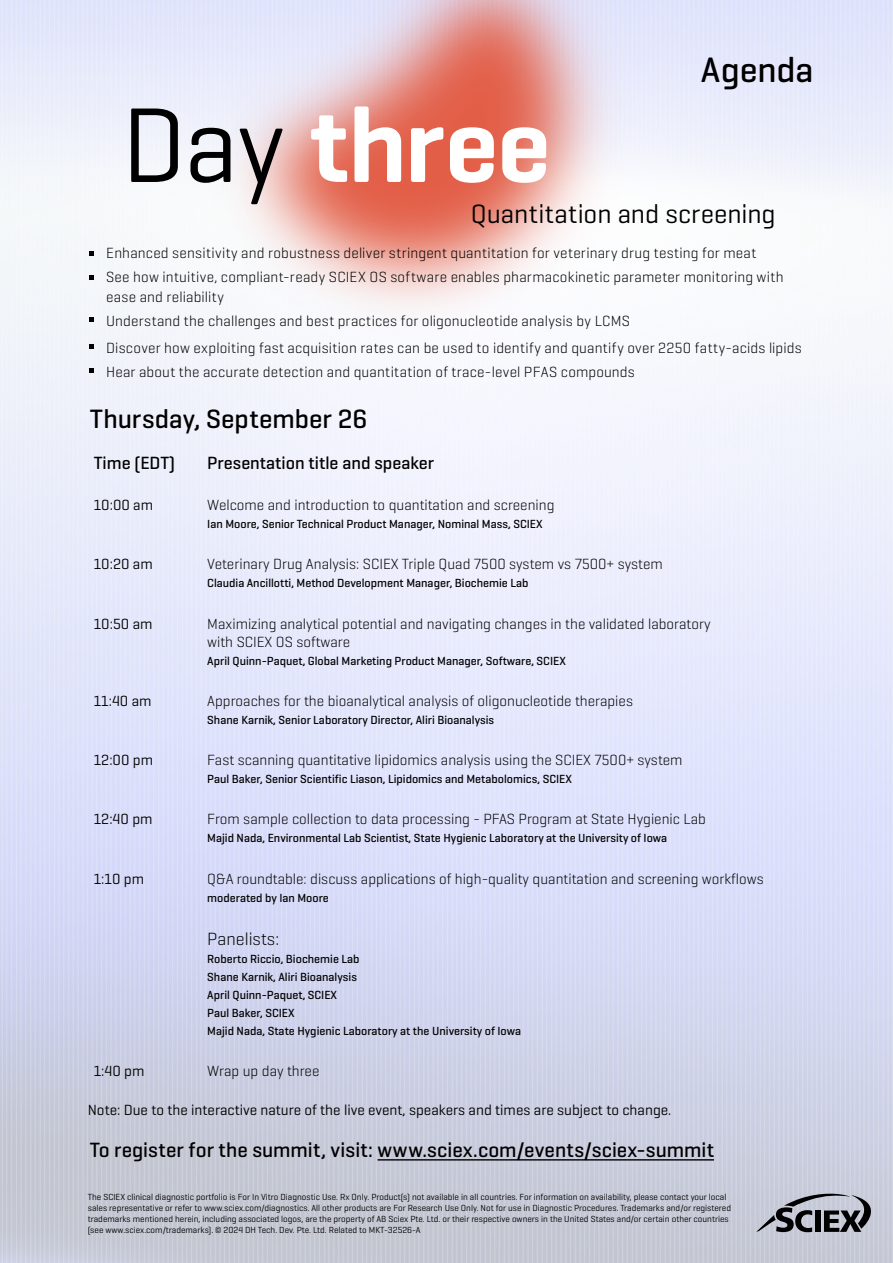
<style>
.page{position:relative;width:893px;height:1263px;background:#fff}
.page>*{position:absolute;margin:0;border:0;box-sizing:border-box;transform-origin:0 0}
.t1{font:600 108px "Geogrotesque";letter-spacing:-.015em;color:#fff}
.t2{font:500 36px "Geogrotesque";letter-spacing:-.005em;color:#000}
.t3{font:27px "Geogrotesque";color:#000}
.t4{font:500 27px "Geogrotesque";color:#000}
.t5{font:500 21px "Geogrotesque";color:#000}
.t6{font:500 18px "Geogrotesque";color:#000}
.t7{font:300 18px "Geogrotesque";color:#000}
.t8{font:300 15px/19.5px "Geogrotesque";color:#000}
.t9{font:15px "Geogrotesque";color:#000}
.t10{font:500 12px "Geogrotesque";color:#000}
.t11{font:9px/10.8px "Geogrotesque";color:#000}
.s1{font-weight:400;color:#000}
</style>
<div class="page">
<img style="left:0;top:0;width:893px;height:1263px">
<img style="left:120px;top:0;width:602px;height:439px">
<svg style="left:756px;top:1192px;width:127px;height:40px;background:#8c8e98"></svg>
<hr style="left:378px;top:1159px;width:336px;height:1px;background:#000">
<svg style="left:90px;top:252px;width:4px;height:4px"></svg>
<svg style="left:90px;top:369px;width:4px;height:4px"></svg>
<svg style="left:90px;top:345px;width:4px;height:4px"></svg>
<svg style="left:90px;top:318px;width:4px;height:4px"></svg>
<svg style="left:90px;top:276px;width:4px;height:4px"></svg>
<p class="t2" style="left:701px;top:47px;width:114px">Agenda</p>
<p class="t1" style="left:121px;top:78px;width:431px"><span class="s1">Day</span> three</p>
<p class="t3" style="left:471px;top:197px;width:306px">Quantitation and screening</p>
<p class="t8" style="left:106px;top:243px;width:652px">Enhanced sensitivity and robustness deliver stringent quantitation for veterinary drug testing for meat</p>
<p class="t8" style="left:106px;top:267px;width:679px">See how intuitive, compliant-ready SCIEX OS software enables pharmacokinetic parameter monitoring with ease and reliability</p>
<p class="t8" style="left:106px;top:310px;width:525px">Understand the challenges and best practices for oligonucleotide analysis by LCMS</p>
<p class="t8" style="left:106px;top:337px;width:697px">Discover how exploiting fast acquisition rates can be used to identify and quantify over 2250 fatty-acids lipids</p>
<p class="t8" style="left:106px;top:361px;width:530px">Hear about the accurate detection and quantitation of trace-level PFAS compounds</p>
<p class="t4" style="left:90px;top:402px;width:279px">Thursday, September 26</p>
<p class="t6" style="left:94px;top:451px;width:83px">Time (EDT)</p>
<p class="t6" style="left:207px;top:451px;width:228px">Presentation title and speaker</p>
<p class="t9" style="left:94px;top:496px;width:61px">10:00 am</p>
<p class="t8" style="left:207px;top:495px;width:349px">Welcome and introduction to quantitation and screening</p>
<p class="t10" style="left:207px;top:517px;width:337px">Ian Moore, Senior Technical Product Manager, Nominal Mass, SCIEX</p>
<p class="t9" style="left:94px;top:555px;width:61px">10:20 am</p>
<p class="t8" style="left:207px;top:554px;width:457px">Veterinary Drug Analysis: SCIEX Triple Quad 7500 system vs 7500+ system</p>
<p class="t10" style="left:207px;top:576px;width:323px">Claudia Ancillotti, Method Development Manager, Biochemie Lab</p>
<p class="t9" style="left:94px;top:614px;width:60px">10:50 am</p>
<p class="t8" style="left:207px;top:613px;width:505px">Maximizing analytical potential and navigating changes in the validated laboratory</p>
<p class="t8" style="left:207px;top:631px;width:144px">with SCIEX OS software</p>
<p class="t10" style="left:207px;top:653px;width:360px">April Quinn-Paquet, Global Marketing Product Manager, Software, SCIEX</p>
<p class="t9" style="left:94px;top:691px;width:59px">11:40 am</p>
<p class="t8" style="left:207px;top:690px;width:427px">Approaches for the bioanalytical analysis of oligonucleotide therapies</p>
<p class="t10" style="left:207px;top:712px;width:288px">Shane Karnik, Senior Laboratory Director, Aliri Bioanalysis</p>
<p class="t9" style="left:94px;top:751px;width:61px">12:00 pm</p>
<p class="t8" style="left:207px;top:750px;width:477px">Fast scanning quantitative lipidomics analysis using the SCIEX 7500+ system</p>
<p class="t10" style="left:207px;top:772px;width:366px">Paul Baker, Senior Scientific Liason, Lipidomics and Metabolomics, SCIEX</p>
<p class="t9" style="left:94px;top:810px;width:60px">12:40 pm</p>
<p class="t8" style="left:207px;top:809px;width:500px">From sample collection to data processing - PFAS Program at State Hygienic Lab</p>
<p class="t10" style="left:207px;top:831px;width:461px">Majid Nada, Environmental Lab Scientist, State Hygienic Laboratory at the University of Iowa</p>
<p class="t9" style="left:94px;top:869px;width:52px">1:10 pm</p>
<p class="t8" style="left:207px;top:868px;width:558px">Q&amp;A roundtable: discuss applications of high-quality quantitation and screening workflows</p>
<p class="t10" style="left:207px;top:890px;width:123px">moderated by Ian Moore</p>
<p class="t7" style="left:207px;top:928px;width:73px">Panelists:</p>
<p class="t10" style="left:207px;top:952px;width:154px">Roberto Riccio, Biochemie Lab</p>
<p class="t10" style="left:207px;top:970px;width:151px">Shane Karnik, Aliri Bioanalysis</p>
<p class="t10" style="left:207px;top:988px;width:131px">April Quinn-Paquet, SCIEX</p>
<p class="t10" style="left:207px;top:1006px;width:89px">Paul Baker, SCIEX</p>
<p class="t10" style="left:207px;top:1024px;width:315px">Majid Nada, State Hygienic Laboratory at the University of Iowa</p>
<p class="t9" style="left:94px;top:1062px;width:52px">1:40 pm</p>
<p class="t8" style="left:207px;top:1061px;width:114px">Wrap up day three</p>
<p class="t9" style="left:88px;top:1100px;width:585px">Note: Due to the interactive nature of the live event, speakers and times are subject to change.</p>
<p class="t5" style="left:90px;top:1137px;width:626px">To register for the summit, visit: www.sciex.com/events/sciex-summit</p>
<p class="t11" style="left:88px;top:1192px;width:645px">The SCIEX clinical diagnostic portfolio is For In Vitro Diagnostic Use. Rx Only. Product(s) not available in all countries. For information on availability, please contact your local sales representative or refer to www.sciex.com/diagnostics. All other products are For Research Use Only. Not for use in Diagnostic Procedures. Trademarks and/or registered trademarks mentioned herein, including associated logos, are the property of AB Sciex Pte. Ltd. or their respective owners in the United States and/or certain other countries (see www.sciex.com/trademarks). © 2024 DH Tech. Dev. Pte. Ltd. Related to MKT-32526-A</p>
</div>
